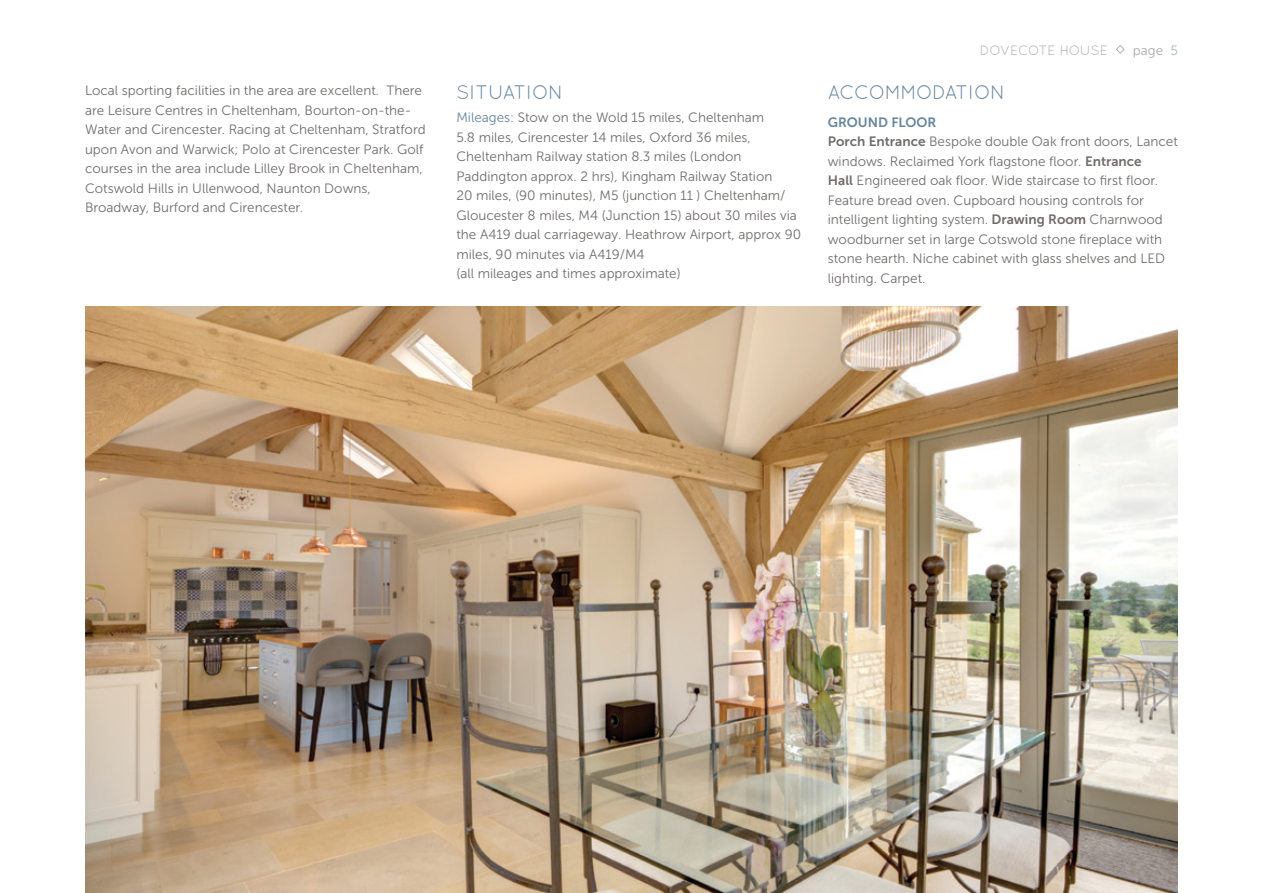
<style>
.page{position:relative;width:1263px;height:893px;background:#fff}
.page>*{position:absolute;margin:0;border:0;box-sizing:border-box;transform-origin:0 0}
._07_Headings{font:19.5px "Quicksand";letter-spacing:-.025em;color:#65849d}
._07_Headings-2{font:19.5px "Quicksand";color:#65849d}
._06_Body{font:13.5px/19.5px "Museo Sans 300";color:#716c6b}
.t1{font:13.5px "Quicksand";letter-spacing:-.02em;color:#aeaaaa}
._08_Sub_Headings{font:13.5px "Museo Sans 700";color:#65849d}
.t2{font:13.5px "Museo Sans 300";color:#aeaaaa}
.s1{color:#65849d}
.s2{color:#aab7c5}
.s3{font-family:"Museo Sans 700"}
</style>
<div class="page">
<svg style="left:1116px;top:45px;width:9px;height:9px"></svg>
<img style="left:85px;top:306px;width:1093px;height:587px">
<p class="_06_Body" style="left:85px;top:81px;width:342px">Local sporting facilities in the area are excellent. There are Leisure Centres in Cheltenham, Bourton-on-the-Water and Cirencester. Racing at Cheltenham, Stratford upon Avon and Warwick; Polo at Cirencester Park. Golf courses in the area include Lilley Brook in Cheltenham, Cotswold Hills in Ullenwood, Naunton Downs, Broadway, Burford and Cirencester.</p>
<p class="_07_Headings-2" style="left:456px;top:81px;width:108px">SITUATION</p>
<p class="_06_Body" style="left:456px;top:108px;width:346px"><span class="s1">Mileages:</span> Stow on the Wold 15 miles, Cheltenham<br>5.8 miles, Cirencester 14 miles, Oxford 36 miles, Cheltenham Railway station 8.3 miles (London Paddington approx. 2 hrs), Kingham Railway Station<br>20 miles, (90 minutes), M5 (junction 11 ) Cheltenham/ Gloucester 8 miles, M4 (Junction 15) about 30 miles via the A419 dual carriageway. Heathrow Airport, approx 90 miles, 90 minutes via A419/M4<br>(all mileages and times approximate)</p>
<p class="t1" style="left:980px;top:43px;width:129px">DOVECOTE HOUSE</p>
<p class="t2" style="left:1133px;top:43px;width:47px">page <span class="s2">5</span></p>
<p class="_07_Headings" style="left:828px;top:81px;width:179px">ACCOMMODATION</p>
<p class="_08_Sub_Headings" style="left:828px;top:115px;width:110px">GROUND FLOOR</p>
<p class="_06_Body" style="left:828px;top:132px;width:352px"><span class="s3">Porch Entrance</span> Bespoke double Oak front doors, Lancet windows. Reclaimed York flagstone floor. <span class="s3">Entrance<br>Hall</span> Engineered oak floor. Wide staircase to first floor.<br>Feature bread oven. Cupboard housing controls for intelligent lighting system. <span class="s3">Drawing Room</span> Charnwood woodburner set in large Cotswold stone fireplace with stone hearth. Niche cabinet with glass shelves and LED lighting. Carpet.</p>
</div>
